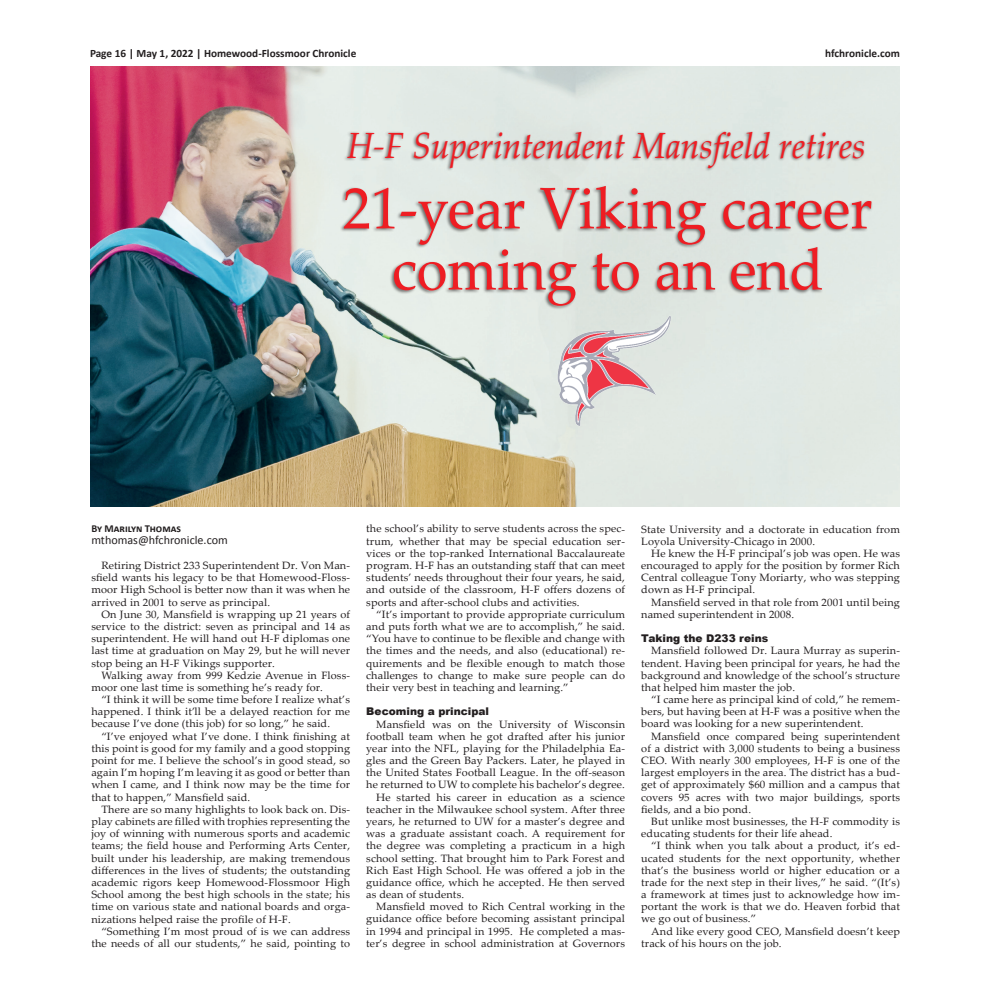
<style>
.page{position:relative;width:990px;height:990px;background:#fff}
.page>*{position:absolute;margin:0;border:0;box-sizing:border-box;transform-origin:0 0}
.t1{font:58.62px/61.1px "Palatino Linotype";color:#ee1d23;text-align:center;scale:.96 1}
.t2{font:italic 36.5px "Palatino Linotype";color:#ee1d23;scale:.93 1}
.t3{font:12.12px "Calibri";color:#231f20}
.t4{font:700 11.25px "Calibri";color:#231f20}
.t5{font:10.62px/12.1px "Palatino Linotype";letter-spacing:.01em;color:#231f20;text-align:justify}
.t6{font:900 10.62px "Arial";color:#231f20}
.t7{font:700 10.62px "Calibri";color:#231f20}
</style>
<div class="page">
<img style="left:90px;top:66px;width:810px;height:440px">
<div style="left:340px;top:130px;width:533px;height:180px;background:#231f20;opacity:.6"></div>
<img style="left:549px;top:305px;width:128px;height:128px">
<p class="t4" style="left:90px;top:46px;width:268px">Page 16 | May 1, 2022 | Homewood-Flossmoor Chronicle</p>
<p class="t4" style="left:825px;top:46px;width:76px">hfchronicle.com</p>
<h2 class="t2" style="left:347px;top:120px;width:559px">H-F Superintendent Mansfield retires</h2>
<h1 class="t1" style="left:343px;top:176px;width:553px">21-year Viking career coming to an end</h1>
<p class="t7" style="left:91px;top:521px;width:91px">By Marilyn Thomas</p>
<p class="t3" style="left:91px;top:533px;width:138px">mthomas@hfchronicle.com</p>
<p class="t5" style="left:91px;top:559px;width:260px;text-indent:10px">Retiring District 233 Superintendent Dr. Von Man&shy;sfield wants his legacy to be that Homewood-Floss&shy;moor High School is better now than it was when he arrived in 2001 to serve as principal.</p>
<p class="t5" style="left:91px;top:608px;width:260px;text-indent:10px">On June 30, Mansfield is wrapping up 21 years of service to the district: seven as principal and 14 as superintendent. He will hand out H-F diplomas one last time at graduation on May 29, but he will never stop being an H-F Vikings supporter.</p>
<p class="t5" style="left:91px;top:669px;width:260px;text-indent:10px">Walking away from 999 Kedzie Avenue in Floss&shy;moor one last time is something he’s ready for.</p>
<p class="t5" style="left:91px;top:693px;width:260px;text-indent:10px">“I think it will be some time before I realize what’s happened. I think it’ll be a delayed reaction for me because I’ve done (this job) for so long,” he said.</p>
<p class="t5" style="left:91px;top:730px;width:260px;text-indent:10px">“I’ve enjoyed what I’ve done. I think finishing at this point is good for my family and a good stopping point for me. I believe the school’s in good stead, so again I’m hoping I’m leaving it as good or better than when I came, and I think now may be the time for that to happen,” Mansfield said.</p>
<p class="t5" style="left:91px;top:803px;width:260px;text-indent:10px">There are so many highlights to look back on. Dis&shy;play cabinets are filled with trophies representing the joy of winning with numerous sports and academic teams; the field house and Performing Arts Center, built under his leadership, are making tremendous differences in the lives of students; the outstanding academic rigors keep Homewood-Flossmoor High School among the best high schools in the state; his time on various state and national boards and orga&shy;nizations helped raise the profile of H-F.</p>
<p class="t5" style="left:91px;top:925px;width:260px;text-align:right">“Something I’m most proud of is we can address the needs of all our students,” he said, pointing to</p>
<p class="t5" style="left:366px;top:522px;width:260px">the school’s ability to serve students across the spec&shy;trum, whether that may be special education ser&shy;vices or the top-ranked International Baccalaureate program. H-F has an outstanding staff that can meet students’ needs throughout their four years, he said, and outside of the classroom, H-F offers dozens of sports and after-school clubs and activities.</p>
<p class="t5" style="left:366px;top:608px;width:260px;text-indent:10px">“It’s important to provide appropriate curriculum and puts forth what we are to accomplish,” he said. “You have to continue to be flexible and change with the times and the needs, and also (educational) re&shy;quirements and be flexible enough to match those challenges to change to make sure people can do their very best in teaching and learning.”</p>
<p class="t6" style="left:366px;top:704px;width:124px">Becoming a principal</p>
<p class="t5" style="left:376px;top:717px;width:250px">Mansfield was on the University of Wisconsin</p>
<p class="t5" style="left:366px;top:730px;width:260px">football team when he got drafted after his junior</p>
<p class="t5" style="left:366px;top:742px;width:260px">year into the NFL, playing for the Philadelphia Ea-</p>
<p class="t5" style="left:366px;top:754px;width:260px">gles and the Green Bay Packers. Later, he played in</p>
<p class="t5" style="left:366px;top:766px;width:260px">the United States Football League. In the off-season</p>
<p class="t5" style="left:366px;top:778px;width:260px">he returned to UW to complete his bachelor’s degree.</p>
<p class="t5" style="left:376px;top:791px;width:250px">He started his career in education as a science</p>
<p class="t5" style="left:366px;top:803px;width:260px">teacher in the Milwaukee school system. After three</p>
<p class="t5" style="left:366px;top:815px;width:260px">years, he returned to UW for a master’s degree and</p>
<p class="t5" style="left:366px;top:827px;width:260px">was a graduate assistant coach. A requirement for</p>
<p class="t5" style="left:366px;top:839px;width:260px">the degree was completing a practicum in a high</p>
<p class="t5" style="left:366px;top:851px;width:260px">school setting. That brought him to Park Forest and</p>
<p class="t5" style="left:366px;top:864px;width:260px">Rich East High School. He was offered a job in the</p>
<p class="t5" style="left:366px;top:876px;width:260px">guidance office, which he accepted. He then served</p>
<p class="t5" style="left:366px;top:888px;width:99px">as dean of students.</p>
<p class="t5" style="left:376px;top:900px;width:250px">Mansfield moved to Rich Central working in the</p>
<p class="t5" style="left:366px;top:912px;width:260px">guidance office before becoming assistant principal</p>
<p class="t5" style="left:366px;top:925px;width:260px">in 1994 and principal in 1995. He completed a mas-</p>
<p class="t5" style="left:366px;top:937px;width:260px">ter’s degree in school administration at Governors</p>
<p class="t5" style="left:641px;top:522px;width:260px">State University and a doctorate in education from<br>Loyola University-Chicago in 2000.</p>
<p class="t5" style="left:641px;top:547px;width:260px;text-indent:10px">He knew the H-F principal’s job was open. He was encouraged to apply for the position by former Rich Central colleague Tony Moriarty, who was stepping down as H-F principal.</p>
<p class="t5" style="left:641px;top:596px;width:260px;text-indent:10px">Mansfield served in that role from 2001 until being named superintendent in 2008.</p>
<p class="t6" style="left:641px;top:631px;width:129px">Taking the D233 reins</p>
<p class="t5" style="left:641px;top:644px;width:260px;text-indent:10px">Mansfield followed Dr. Laura Murray as superin&shy;tendent. Having been principal for years, he had the background and knowledge of the school’s structure that helped him master the job.</p>
<p class="t5" style="left:641px;top:693px;width:260px;text-indent:10px">“I came here as principal kind of cold,” he remem&shy;bers, but having been at H-F was a positive when the board was looking for a new superintendent.</p>
<p class="t5" style="left:641px;top:730px;width:260px;text-indent:10px">Mansfield once compared being superintendent of a district with 3,000 students to being a business CEO. With nearly 300 employees, H-F is one of the largest employers in the area. The district has a bud&shy;get of approximately $60 million and a campus that covers 95 acres with two major buildings, sports fields, and a bio pond.</p>
<p class="t5" style="left:641px;top:815px;width:260px;text-indent:10px">But unlike most businesses, the H-F commodity is educating students for their life ahead.</p>
<p class="t5" style="left:641px;top:839px;width:260px;text-indent:10px">“I think when you talk about a product, it’s ed&shy;ucated students for the next opportunity, whether that’s the business world or higher education or a trade for the next step in their lives,” he said. “(It’s) a framework at times just to acknowledge how im&shy;portant the work is that we do. Heaven forbid that we go out of business.”</p>
<p class="t5" style="left:641px;top:925px;width:260px;text-indent:10px">And like every good CEO, Mansfield doesn’t keep track of his hours on the job.</p>
</div>
